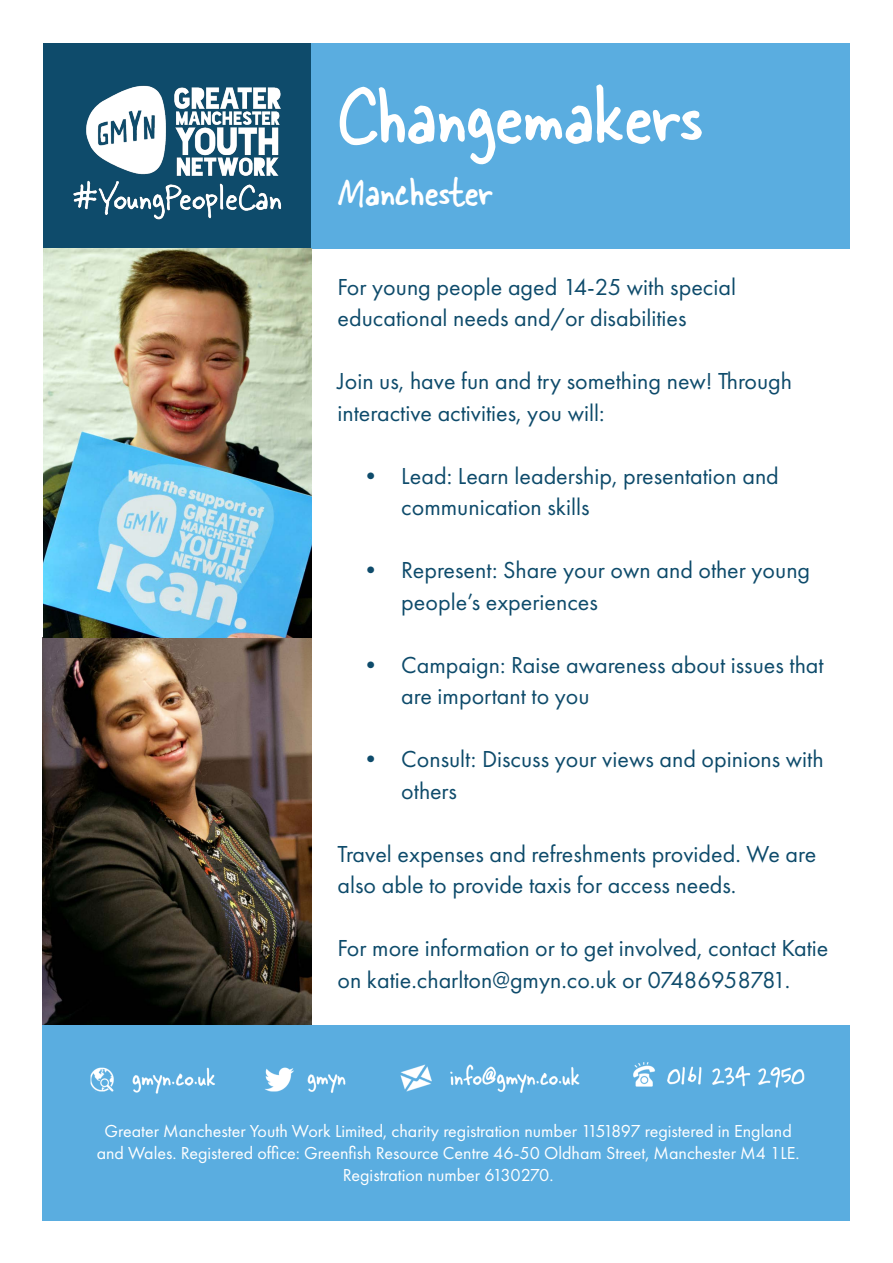
<style>
.page{position:relative;width:893px;height:1263px;background:#fff}
.page>*{position:absolute;margin:0;border:0;box-sizing:border-box;transform-origin:0 0}
.t1{font:90px "Skippy Sharp";color:#fff}
.t2{font:45px "Skippy Sharp";color:#fff}
.t3{font:24px/31.5px "Futura PT";color:#0e4b6b}
.t4{font:18px/21.6px "Futura PT";color:#fff;text-align:center}
</style>
<div class="page">
<div style="left:43px;top:43px;width:807px;height:206px;background:#5aade0"></div>
<div style="left:43px;top:43px;width:268px;height:1177px;background:#0e4b6b"></div>
<div style="left:43px;top:1025px;width:807px;height:195px;background:#5aade0"></div>
<img style="left:90px;top:1062px;width:715px;height:32px">
<img style="left:73px;top:85px;width:209px;height:135px">
<img style="left:43px;top:249px;width:269px;height:776px">
<p class="t1" style="left:338px;top:50px;width:367px">Changemakers</p>
<p class="t2" style="left:338px;top:160px;width:157px">Manchester</p>
<p class="t3" style="left:338px;top:271px;width:400px">For young people aged 14-25 with special educational needs and/or disabilities</p>
<p class="t3" style="left:338px;top:365px;width:456px">Join us, have fun and try something new! Through interactive activities, you will:</p>
<p class="t3" style="left:401px;top:460px;width:379px;text-indent:-43px">• Lead: Learn leadership, presentation and communication skills</p>
<p class="t3" style="left:401px;top:554px;width:410px;text-indent:-43px">• Represent: Share your own and other young people’s experiences</p>
<p class="t3" style="left:401px;top:649px;width:424px;text-indent:-43px">• Campaign: Raise awareness about issues that are important to you</p>
<p class="t3" style="left:401px;top:743px;width:424px;text-indent:-43px">• Consult: Discuss your views and opinions with others</p>
<p class="t3" style="left:338px;top:838px;width:480px">Travel expenses and refreshments provided. We are also able to provide taxis for access needs.</p>
<p class="t3" style="left:338px;top:932px;width:492px">For more information or to get involved, contact Katie on katie.charlton@gmyn.co.uk or 07486958781.</p>
<p class="t4" style="left:97px;top:1120px;width:704px">Greater Manchester Youth Work Limited, charity registration number 1151897 registered in England and Wales. Registered office: Greenfish Resource Centre 46-50 Oldham Street, Manchester M4 1LE.<br>Registration number 6130270.</p>
</div>
